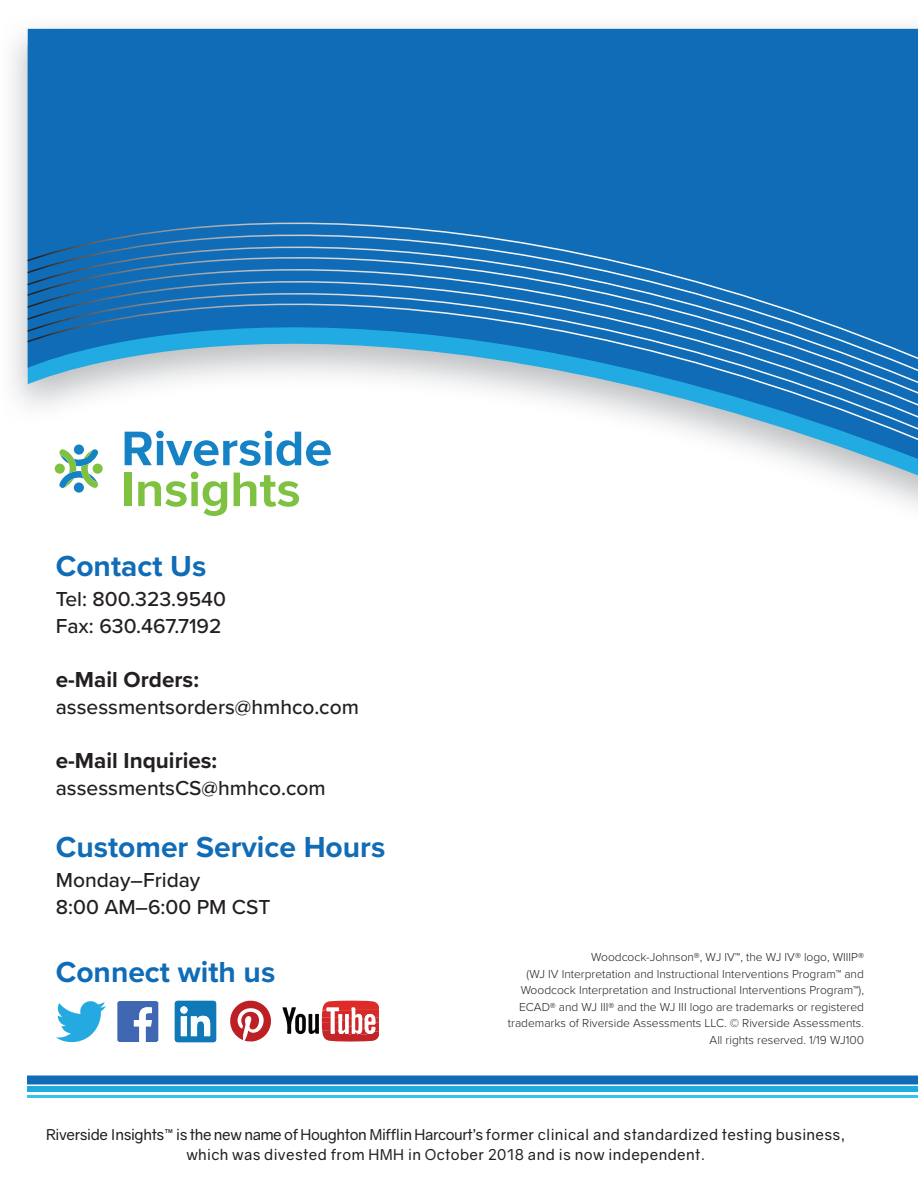
<style>
.page{position:relative;width:918px;height:1188px;background:#fff}
.page>*{position:absolute;margin:0;border:0;box-sizing:border-box;transform-origin:0 0}
.t1{font:700 30px "Proxima Nova";color:#106cb6}
.t2{font:700 22.5px "Proxima Nova";color:#231f20}
.t3{font:500 21px/27px "Proxima Nova";color:#231f20}
.t4{font:15px/19.5px "Gravity";letter-spacing:.02em;color:#231f20;text-align:center}
.t5{font:300 12px/16.5px "Proxima Nova";color:#231f20;text-align:right}
</style>
<div class="page">
<img style="left:11px;top:27px;width:907px;height:376px">
<div style="left:28px;top:29px;width:890px;height:101px;background:#106cb6"></div>
<div style="left:27px;top:1076px;width:891px;height:8px;background:#106cb6"></div>
<div style="left:27px;top:1086px;width:891px;height:6px;background:#22abe2"></div>
<hr style="left:27px;top:1095px;width:891px;height:3px;background:#34c4f1">
<svg style="left:26px;top:130px;width:892px;height:377px"></svg>
<svg style="left:125px;top:431px;width:206px;height:35px"></svg>
<div style="left:125px;top:473px;width:7px;height:33px;background:#7fc241"></div>
<svg style="left:138px;top:472px;width:89px;height:44px"></svg>
<svg style="left:234px;top:473px;width:65px;height:34px"></svg>
<svg style="left:55px;top:445px;width:48px;height:48px"></svg>
<svg style="left:56px;top:1001px;width:50px;height:41px"></svg>
<svg style="left:175px;top:1001px;width:41px;height:41px"></svg>
<div style="left:180px;top:1006px;width:8px;height:8px;background:#fafcfd;border-radius:50%"></div>
<svg style="left:117px;top:1001px;width:41px;height:41px"></svg>
<svg style="left:230px;top:1001px;width:41px;height:41px"></svg>
<svg style="left:282px;top:1001px;width:97px;height:41px"></svg>
<h1 class="t1" style="left:56px;top:544px;width:152px">Contact Us</h1>
<h3 class="t3" style="left:56px;top:585px;width:172px">Tel: 800.323.9540<br>Fax: 630.467.7192</h3>
<h2 class="t2" style="left:56px;top:663px;width:145px">e-Mail Orders:</h2>
<h3 class="t3" style="left:56px;top:693px;width:305px">assessmentsorders@hmhco.com</h3>
<h2 class="t2" style="left:56px;top:744px;width:163px">e-Mail Inquiries:</h2>
<h3 class="t3" style="left:56px;top:774px;width:271px">assessmentsCS@hmhco.com</h3>
<h1 class="t1" style="left:56px;top:825px;width:331px">Customer Service Hours</h1>
<h3 class="t3" style="left:56px;top:866px;width:216px">Monday–Friday<br>8:00 AM–6:00 PM CST</h3>
<h1 class="t1" style="left:56px;top:949px;width:221px">Connect with us</h1>
<p class="t5" style="left:508px;top:948px;width:358px">Woodcock-Johnson®, WJ IV™, the WJ IV® logo, WIIIP®<br>(WJ IV Interpretation and Instructional Interventions Program™ and Woodcock Interpretation and Instructional Interventions Program™), ECAD® and WJ III® and the WJ III logo are trademarks or registered trademarks of Riverside Assessments LLC. © Riverside Assessments.<br>All rights reserved. 1/19 WJ100</p>
<p class="t4" style="left:46px;top:1125px;width:801px">Riverside Insights™ is the new name of Houghton Mifflin Harcourt’s former clinical and standardized testing business, which was divested from HMH in October 2018 and is now independent.</p>
</div>
